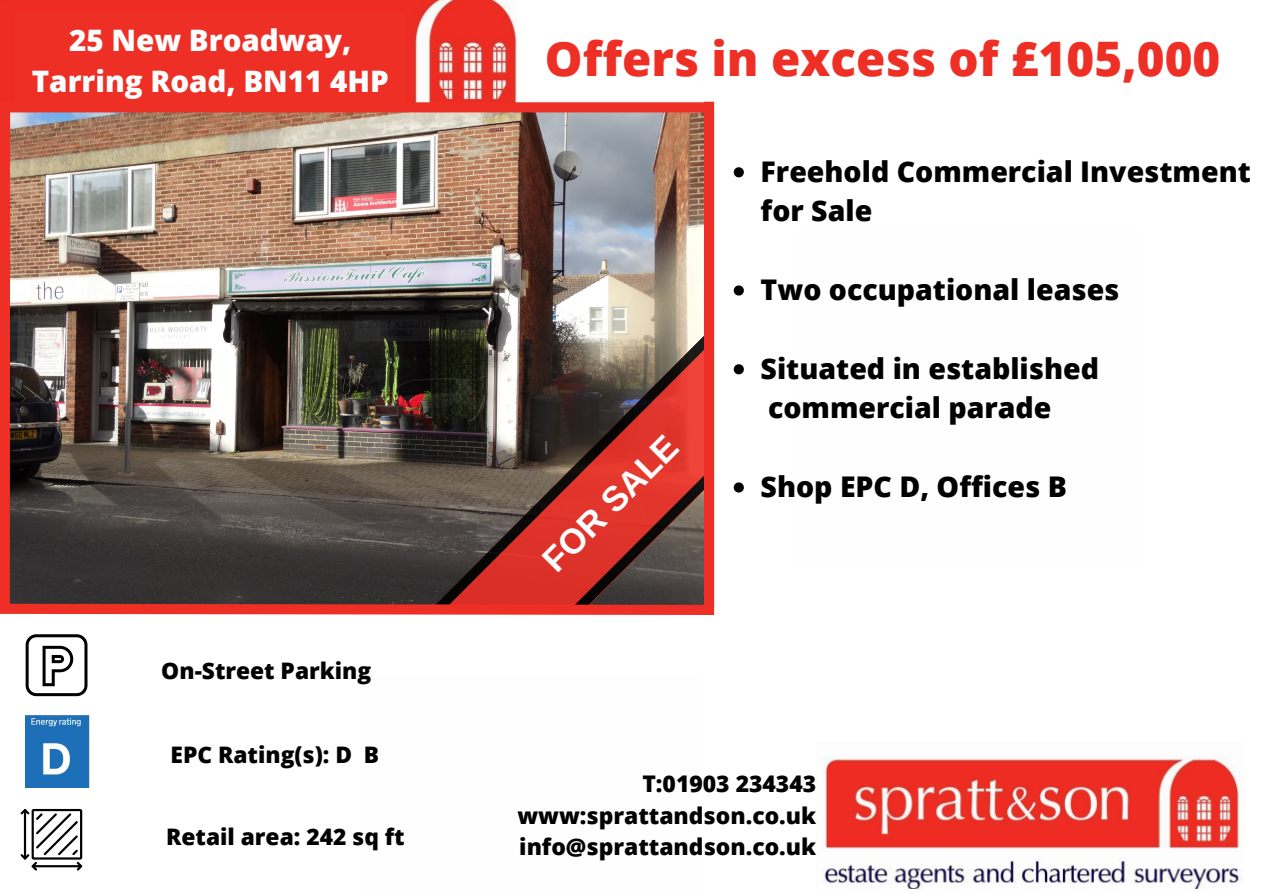
<style>
.page{position:relative;width:1263px;height:894px;background:#fff}
.page>*{position:absolute;margin:0;border:0;box-sizing:border-box;transform-origin:0 0}
.t1{font:800 47.55px "Open Sans";color:#ee2f26}
.t2{font:700 34.65px "Arimo";color:#fffefe}
.t3{font:800 29.55px/40.5px "Open Sans";color:#fff;text-align:center}
.t4{font:800 28.5px/39.3px "Open Sans";color:#000}
.t5{font:800 22.95px "Open Sans";color:#000}
.t6{font:800 22.8px "Open Sans";color:#000}
</style>
<div class="page">
<img style="left:823px;top:758px;width:418px;height:130px">
<img style="left:10px;top:112px;width:694px;height:486px">
<img style="left:376px;top:223px;width:328px;height:375px">
<img style="left:0;top:0;width:516px;height:102px">
<svg style="left:26px;top:634px;width:61px;height:62px"></svg>
<svg style="left:20px;top:808px;width:62px;height:62px"></svg>
<div style="left:0;top:102px;width:709px;height:10px;background:#ee2f26"></div>
<div style="left:704px;top:102px;width:10px;height:512px;background:#ee2f26"></div>
<svg style="left:734px;top:167px;width:10px;height:10px"></svg>
<svg style="left:734px;top:285px;width:10px;height:10px"></svg>
<svg style="left:734px;top:364px;width:10px;height:10px"></svg>
<svg style="left:734px;top:482px;width:10px;height:10px"></svg>
<svg style="left:0;top:598px;width:715px;height:17px;background:#b53630"></svg>
<div style="left:0;top:102px;width:10px;height:507px;background:#ee2f26"></div>
<div style="left:16px;top:12px;width:389px;height:96px;background:#ee2f26"></div>
<img style="left:26px;top:715px;width:63px;height:71px">
<p class="t3" style="left:32px;top:20px;width:358px">25 New Broadway,<br>Tarring Road, BN11 4HP</p>
<p class="t6" style="left:161px;top:654px;width:211px">On-Street Parking</p>
<p class="t6" style="left:171px;top:738px;width:210px">EPC Rating(s): D B</p>
<p class="t6" style="left:166px;top:820px;width:240px">Retail area: 242 sq ft</p>
<p class="t1" style="left:545px;top:25px;width:677px">Offers in excess of £105,000</p>
<p class="t4" style="left:761px;top:151px;width:492px">Freehold Commercial Investment for Sale</p>
<p class="t4" style="left:761px;top:269px;width:360px">Two occupational leases</p>
<p class="t2" style="left:535px;top:551px;width:177px;rotate:-45deg">FOR SALE</p>
<p class="t4" style="left:761px;top:348px;width:340px">Situated in established commercial parade</p>
<p class="t4" style="left:761px;top:466px;width:308px">Shop EPC D, Offices B</p>
<p class="t5" style="left:642px;top:767px;width:175px">T:01903 234343</p>
<p class="t5" style="left:517px;top:799px;width:300px">www:sprattandson.co.uk</p>
<p class="t5" style="left:519px;top:830px;width:299px">info@sprattandson.co.uk</p>
</div>
